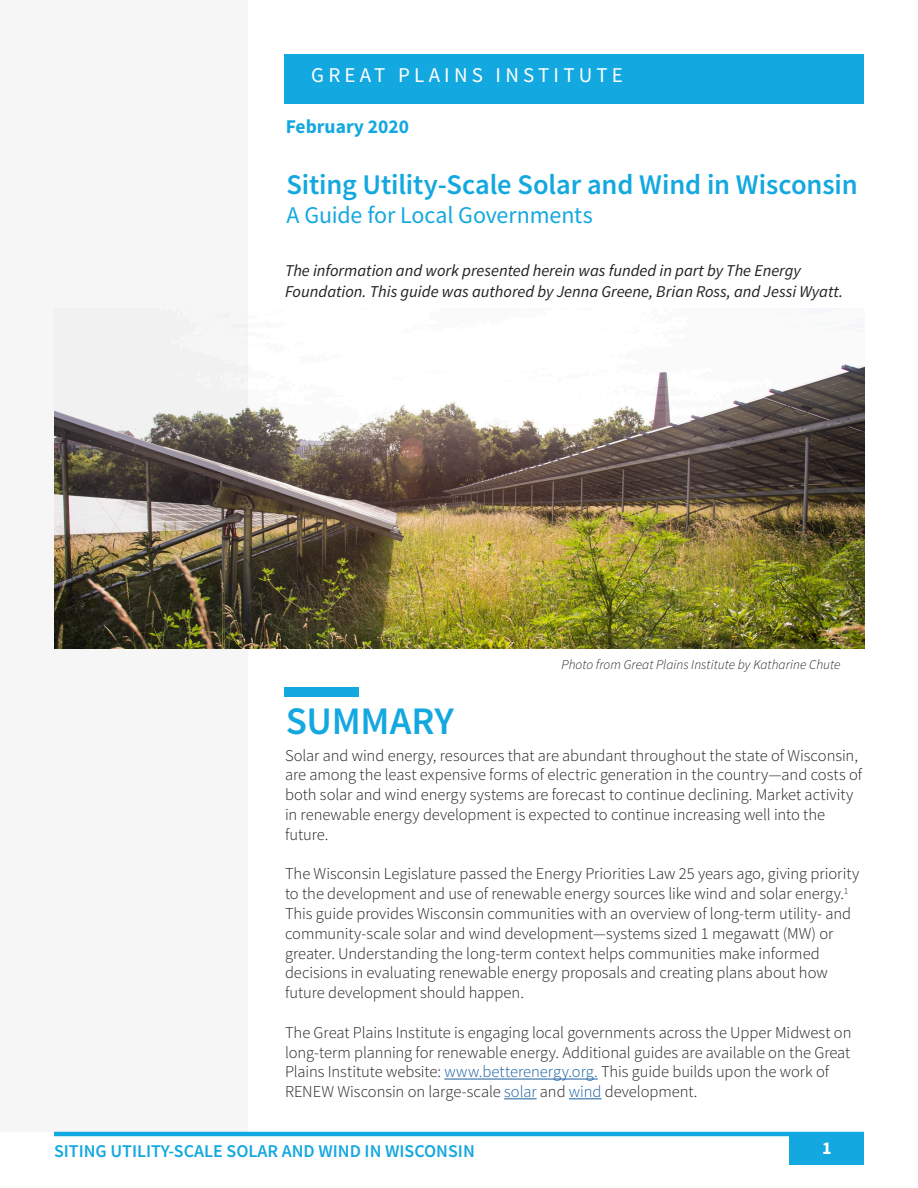
<style>
.page{position:relative;width:918px;height:1188px;background:#fff}
.page>*{position:absolute;margin:0;border:0;box-sizing:border-box;transform-origin:0 0}
.t1{font:600 39px "Source Sans Pro";letter-spacing:-.01em;color:#14a8e0}
.t2{font:600 28.5px "Source Sans Pro";letter-spacing:-.005em;color:#14a8e0}
.t3{font:24px "Source Sans Pro";letter-spacing:-.005em;color:#14a8e0}
.t4{font:21px "Source Sans Pro";letter-spacing:.2em;color:#fff}
.t5{font:700 19.5px "Source Sans Pro";color:#14a8e0}
.t6{font:600 18px "Source Sans Pro";color:#14a8e0}
.t7{font:700 18px "Source Sans Pro";color:#fff}
.t8{font:300 16.5px/19.8px "Source Sans Pro";letter-spacing:-.005em;color:#231f20}
.t9{font:italic 16.5px/21px "Source Sans Pro";color:#231f20}
.t10{font:italic 13.5px "Source Sans Variable";letter-spacing:.005em;color:#231f20}
.s1{color:#175d9e}
</style>
<div class="page">
<div style="left:790px;top:1132px;width:74px;height:34px;background:#14a8e0"></div>
<hr style="left:54px;top:1132px;width:810px;height:4px;background:#14a8e0">
<div style="left:284px;top:54px;width:580px;height:50px;background:#14a8e0"></div>
<img style="left:248px;top:308px;width:617px;height:341px">
<hr style="left:444px;top:1079px;width:154px;height:1px;background:#175d9e">
<hr style="left:504px;top:1098px;width:33px;height:1px;background:#175d9e">
<hr style="left:569px;top:1098px;width:33px;height:1px;background:#175d9e">
<div style="left:284px;top:687px;width:75px;height:10px;background:#14a8e0"></div>
<svg style="left:54px;top:308px;width:194px;height:824px;fill:#f6f6f6"></svg>
<p class="t4" style="left:311px;top:61px;width:313px">GREAT PLAINS INSTITUTE</p>
<p class="t5" style="left:286px;top:113px;width:125px">February 2020</p>
<p class="t2" style="left:286px;top:166px;width:573px">Siting Utility-Scale Solar and Wind in Wisconsin</p>
<p class="t3" style="left:286px;top:199px;width:308px">A Guide for Local Governments</p>
<p class="t9" style="left:285px;top:260px;width:560px">The information and work presented herein was funded in part by The Energy<br>Foundation. This guide was authored by Jenna Greene, Brian Ross, and Jessi Wyatt.</p>
<p class="t1" style="left:286px;top:695px;width:170px">SUMMARY</p>
<p class="t10" style="left:562px;top:656px;width:280px">Photo from Great Plains Institute by Katharine Chute</p>
<p class="t8" style="left:285px;top:745px;width:579px">Solar and wind energy, resources that are abundant throughout the state of Wisconsin, are among the least expensive forms of electric generation in the country—and costs of both solar and wind energy systems are forecast to continue declining. Market activity in renewable energy development is expected to continue increasing well into the future.</p>
<p class="t8" style="left:285px;top:864px;width:576px">The Wisconsin Legislature passed the Energy Priorities Law 25 years ago, giving priority to the development and use of renewable energy sources like wind and solar energy.<sup>1<br></sup>This guide provides Wisconsin communities with an overview of long-term utility- and community-scale solar and wind development—systems sized 1 megawatt (MW) or greater. Understanding the long-term context helps communities make informed decisions in evaluating renewable energy proposals and creating plans about how future development should happen.</p>
<p class="t8" style="left:285px;top:1022px;width:568px">The Great Plains Institute is engaging local governments across the Upper Midwest on long-term planning for renewable energy. Additional guides are available on the Great Plains Institute website: <span class="s1">www.betterenergy.org.</span> This guide builds upon the work of RENEW Wisconsin on large-scale <span class="s1">solar</span> and <span class="s1">wind</span> development.</p>
<p class="t6" style="left:54px;top:1139px;width:422px">SITING UTILITY-SCALE SOLAR AND WIND IN WISCONSIN</p>
<p class="t7" style="left:822px;top:1135px;width:11px">1</p>
</div>
